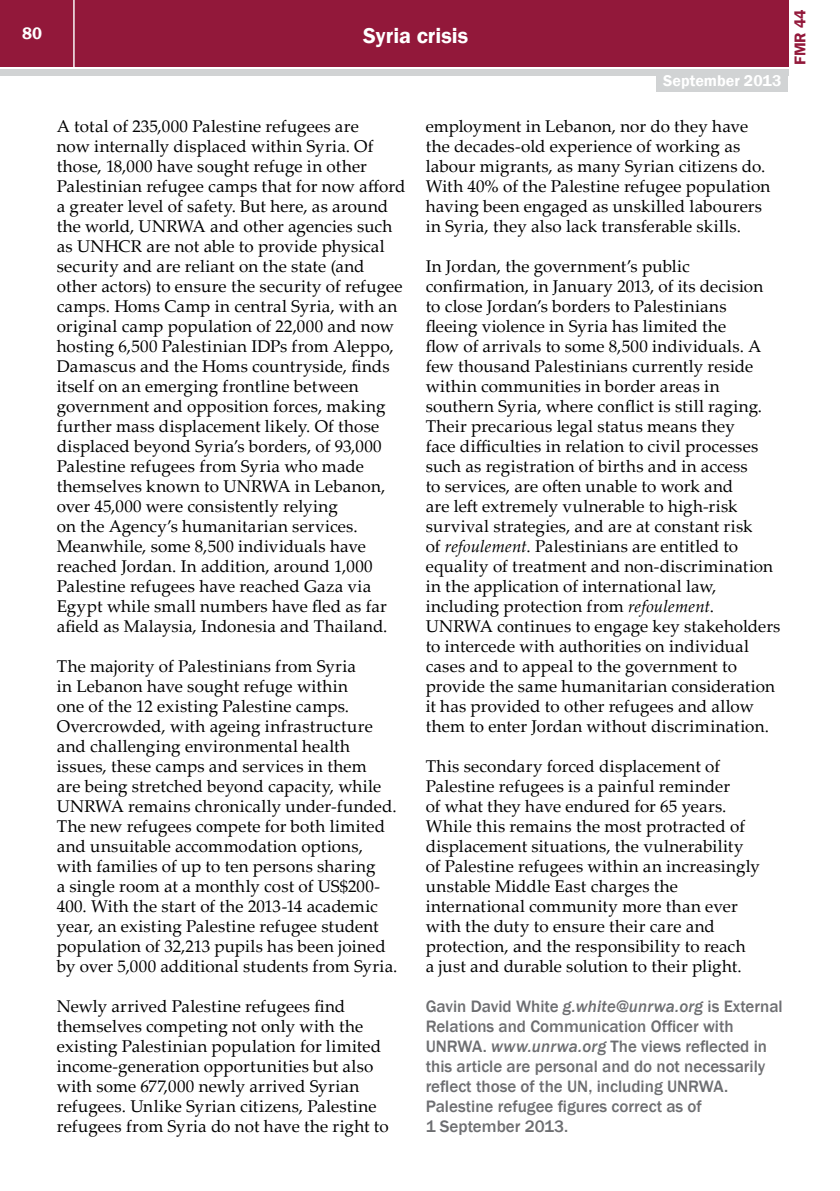
<style>
.page{position:relative;width:840px;height:1191px;background:#fff}
.page>*{position:absolute;margin:0;border:0;box-sizing:border-box;transform-origin:0 0}
.t1{font:600 22px "Franklin Gothic";color:#fff}
.t2{font:17px/20px "Palatino Linotype";letter-spacing:.01em;color:#000}
.t3{font:500 17px/20px "Franklin Gothic";color:#6d6e71}
.t4{font:600 17px "Franklin Gothic";color:#fff}
.t5{font:600 16px "Franklin Gothic";color:#fff}
.t6{font:600 16px "Franklin Gothic";color:#92183a}
.s1{font-style:italic}
</style>
<div class="page">
<div style="left:0;top:0;width:787px;height:66px;background:#92183a"></div>
<div style="left:0;top:69px;width:787px;height:6px;background:#d1d3d4"></div>
<hr style="left:73px;top:0;width:2px;height:67px;background:#fff">
<div style="left:655px;top:74px;width:132px;height:18px;background:#d1d3d4"></div>
<p class="t4" style="left:22px;top:23px;width:21px">80</p>
<p class="t1" style="left:363px;top:22px;width:106px">Syria crisis</p>
<p class="t5" style="left:662px;top:71px;width:120px">September 2013</p>
<p class="t2" style="left:57px;top:116px;width:350px">A total of 235,000 Palestine refugees are<br>now internally displaced within Syria. Of those, 18,000 have sought refuge in other Palestinian refugee camps that for now afford a greater level of safety. But here, as around the world, UNRWA and other agencies such as UNHCR are not able to provide physical security and are reliant on the state (and other actors) to ensure the security of refugee camps. Homs Camp in central Syria, with an original camp population of 22,000 and now hosting 6,500 Palestinian IDPs from Aleppo, Damascus and the Homs countryside, finds itself on an emerging frontline between government and opposition forces, making further mass displacement likely. Of those displaced beyond Syria’s borders, of 93,000<br>Palestine refugees from Syria who made themselves known to UNRWA in Lebanon, over 45,000 were consistently relying<br>on the Agency’s humanitarian services.<br>Meanwhile, some 8,500 individuals have reached Jordan. In addition, around 1,000<br>Palestine refugees have reached Gaza via Egypt while small numbers have fled as far afield as Malaysia, Indonesia and Thailand.</p>
<p class="t2" style="left:57px;top:655px;width:342px">The majority of Palestinians from Syria<br>in Lebanon have sought refuge within<br>one of the 12 existing Palestine camps.<br>Overcrowded, with ageing infrastructure and challenging environmental health issues, these camps and services in them<br>are being stretched beyond capacity, while UNRWA remains chronically under-funded.<br>The new refugees compete for both limited and unsuitable accommodation options, with families of up to ten persons sharing<br>a single room at a monthly cost of US$200- 400. With the start of the 2013-14 academic year, an existing Palestine refugee student population of 32,213 pupils has been joined by over 5,000 additional students from Syria.</p>
<p class="t2" style="left:57px;top:995px;width:333px">Newly arrived Palestine refugees find themselves competing not only with the existing Palestinian population for limited income-generation opportunities but also with some 677,000 newly arrived Syrian refugees. Unlike Syrian citizens, Palestine refugees from Syria do not have the right to</p>
<p class="t2" style="left:425px;top:115px;width:346px">employment in Lebanon, nor do they have the decades-old experience of working as labour migrants, as many Syrian citizens do.<br>With 40% of the Palestine refugee population having been engaged as unskilled labourers in Syria, they also lack transferable skills.</p>
<p class="t2" style="left:425px;top:255px;width:356px">In Jordan, the government’s public confirmation, in January 2013, of its decision to close Jordan’s borders to Palestinians fleeing violence in Syria has limited the<br>flow of arrivals to some 8,500 individuals. A few thousand Palestinians currently reside within communities in border areas in southern Syria, where conflict is still raging.<br>Their precarious legal status means they<br>face difficulties in relation to civil processes such as registration of births and in access<br>to services, are often unable to work and<br>are left extremely vulnerable to high-risk survival strategies, and are at constant risk<br>of <span class="s1">refoulement</span>. Palestinians are entitled to equality of treatment and non-discrimination in the application of international law, including protection from <span class="s1">refoulement</span>.<br>UNRWA continues to engage key stakeholders to intercede with authorities on individual cases and to appeal to the government to provide the same humanitarian consideration it has provided to other refugees and allow them to enter Jordan without discrimination.</p>
<p class="t2" style="left:425px;top:755px;width:336px">This secondary forced displacement of Palestine refugees is a painful reminder<br>of what they have endured for 65 years.<br>While this remains the most protracted of displacement situations, the vulnerability of Palestine refugees within an increasingly unstable Middle East charges the international community more than ever with the duty to ensure their care and protection, and the responsibility to reach<br>a just and durable solution to their plight.</p>
<p class="t3" style="left:425px;top:996px;width:358px">Gavin David White <span class="s1">g.white@unrwa.org</span> is External Relations and Communication Officer with UNRWA. <span class="s1">www.unrwa.org</span> The views reflected in this article are personal and do not necessarily reflect those of the UN, including UNRWA.<br>Palestine refugee figures correct as of<br>1 September 2013.</p>
<p class="t6" style="left:789px;top:65px;width:58px;rotate:-90deg">FMR 44</p>
</div>
